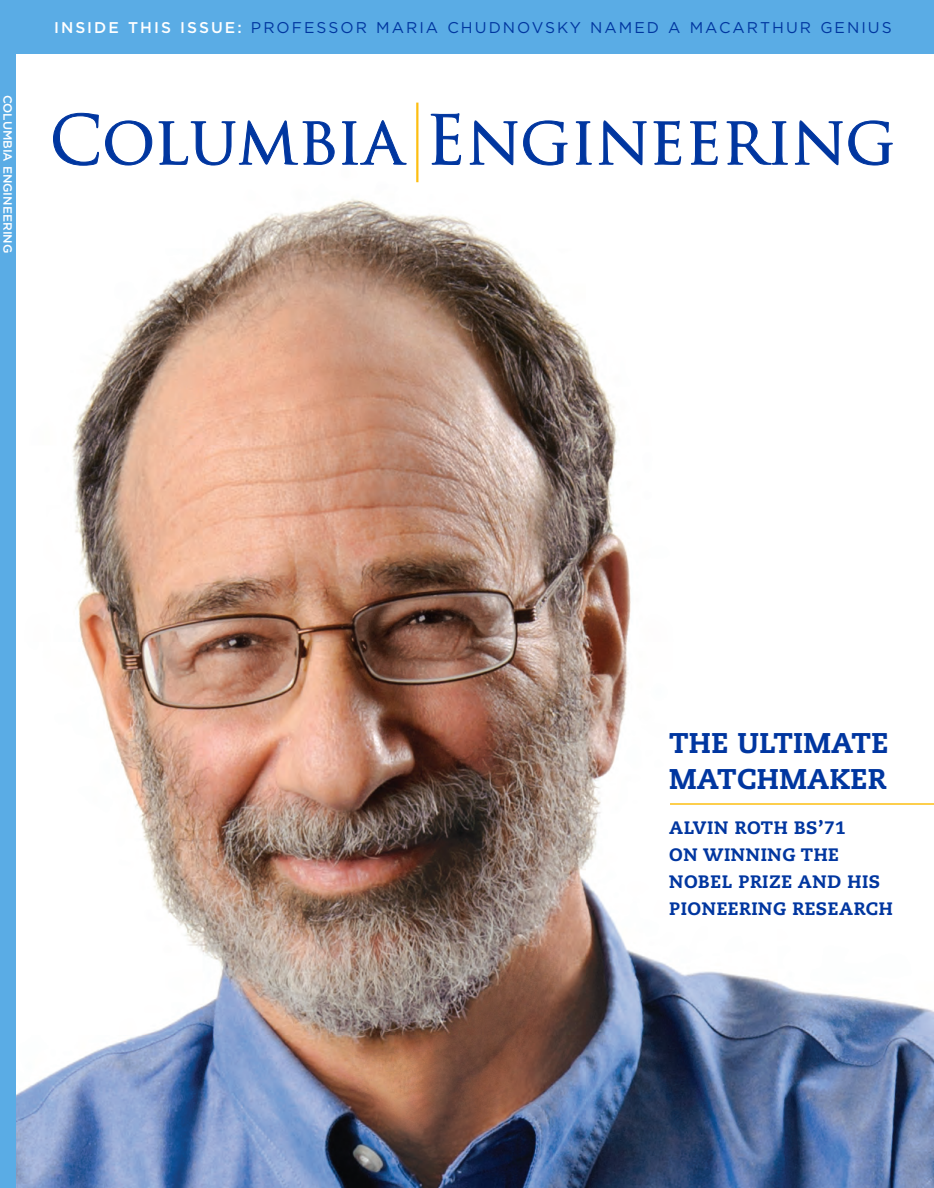
<style>
.page{position:relative;width:934px;height:1188px;background:#fff}
.page>*{position:absolute;margin:0;border:0;box-sizing:border-box;transform-origin:0 0}
.t1{font:800 28.5px/36px "Caecilia";letter-spacing:.01em;color:#0036a0}
.t2{font:800 18px/27px "Caecilia";letter-spacing:.03em;color:#0036a0}
.t3{font:15.6px "Gotham";letter-spacing:.13em;color:#0036a0}
.t4{font:500 12px "Gotham";color:#fff}
.s1{font-weight:500;color:#fff}
</style>
<div class="page">
<img style="left:15px;top:54px;width:918px;height:1134px">
<div style="left:0;top:0;width:15px;height:1188px;background:#5aace5"></div>
<div style="left:9px;top:0;width:924px;height:54px;background:#5aace5"></div>
<svg style="left:53px;top:112px;width:839px;height:54px"></svg>
<hr style="left:416px;top:103px;width:2px;height:79px;background:#fdbe12">
<hr style="left:669px;top:803px;width:264px;height:2px;background:#fdbe12">
<p class="t4" style="left:16px;top:94px;width:160px;rotate:90deg">COLUMBIA ENGINEERING</p>
<p class="t3" style="left:54px;top:18px;width:838px"><span class="s1">INSIDE THIS ISSUE:</span> PROFESSOR MARIA CHUDNOVSKY NAMED A MACARTHUR GENIUS</p>
<h1 class="t1" style="left:669px;top:725px;width:220px">THE ULTIMATE<br>MATCHMAKER</h1>
<p class="t2" style="left:669px;top:814px;width:225px">ALVIN ROTH BS’71<br>ON WINNING THE<br>NOBEL PRIZE AND HIS<br>PIONEERING RESEARCH</p>
</div>
